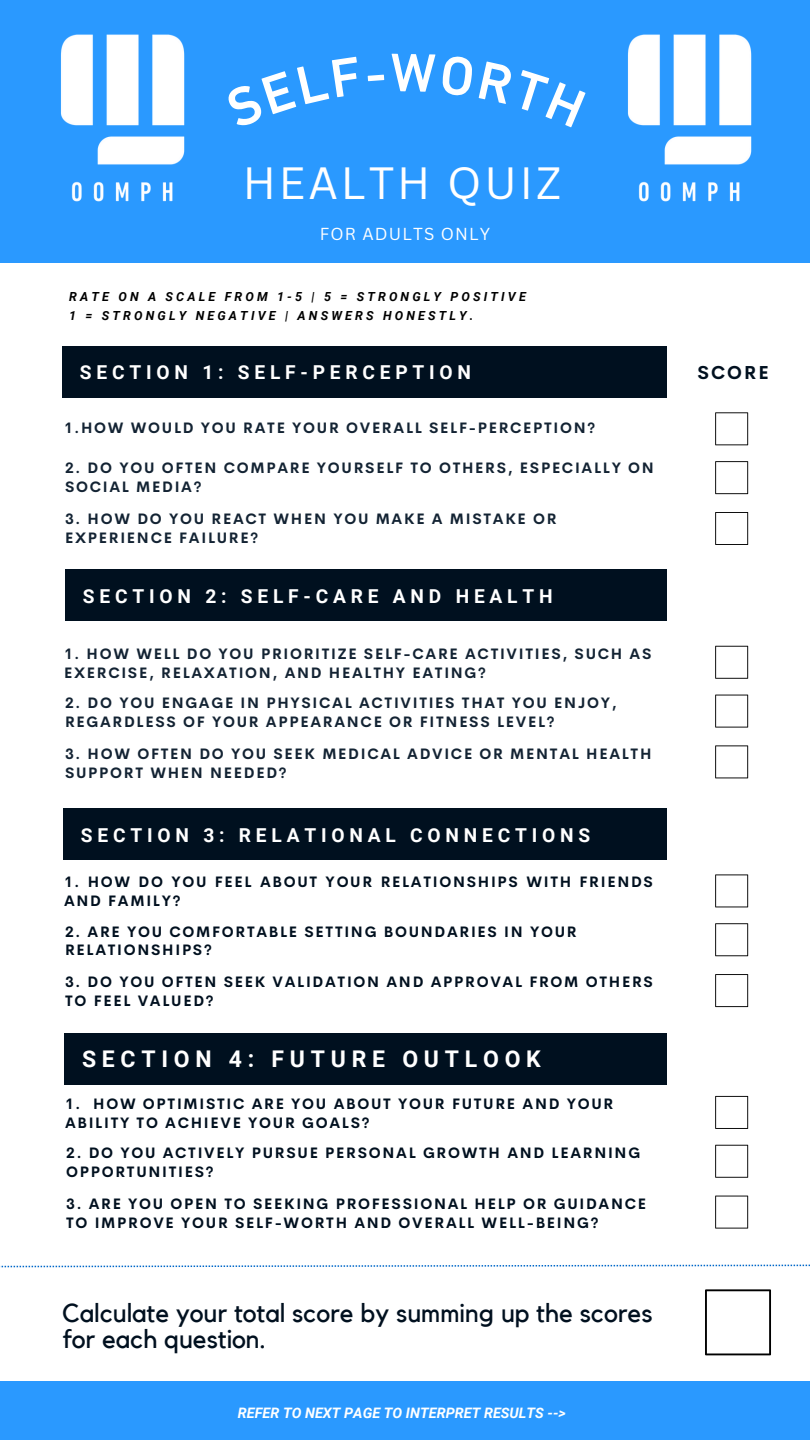
<style>
.page{position:relative;width:810px;height:1440px;background:#fff}
.page>*{position:absolute;margin:0;border:0;box-sizing:border-box;transform-origin:0 0}
.t1{font:44px "Canva Sans";letter-spacing:.07em;color:#fff}
.t2{font:25.9px/25.5px "Kollektif";color:#00101f}
.t3{font:700 23px "Roboto";letter-spacing:.25em;color:#fff}
.t4{font:700 19.2px "Roboto";letter-spacing:.25em;color:#fff}
.t5{font:700 18.4px "Cerebri Sans";letter-spacing:.115em;color:#00101f}
.t6{font:16.9px "Canva Sans";letter-spacing:.07em;color:#fff}
.t7{font:700 14.8px/18.9px "Cerebri Sans";letter-spacing:.115em;color:#132333}
.t8{font:700 14.8px/18.9px "Cerebri Sans";letter-spacing:.115em;color:#00101f}
.t9{font:italic 700 14.4px "Roboto";color:#fff}
.t10{font:italic 700 12.5px "Roboto";letter-spacing:.25em;color:#000}
</style>
<div class="page">
<div style="left:0;top:0;width:810px;height:263px;background:#2a99ff"></div>
<div style="left:62px;top:347px;width:604px;height:51px;background:#00101f"></div>
<div style="left:65px;top:570px;width:601px;height:51px;background:#00101f"></div>
<img style="left:60px;top:34px;width:125px;height:168px">
<img style="left:627px;top:34px;width:125px;height:168px">
<div style="left:63px;top:809px;width:603px;height:51px;background:#00101f"></div>
<div style="left:64px;top:1033px;width:602px;height:51px;background:#00101f"></div>
<svg style="left:715px;top:412px;width:33px;height:33px"></svg>
<svg style="left:715px;top:461px;width:33px;height:33px"></svg>
<svg style="left:715px;top:512px;width:33px;height:33px"></svg>
<svg style="left:715px;top:646px;width:33px;height:33px"></svg>
<svg style="left:715px;top:695px;width:33px;height:33px"></svg>
<svg style="left:715px;top:745px;width:33px;height:33px"></svg>
<svg style="left:715px;top:874px;width:33px;height:33px"></svg>
<svg style="left:715px;top:923px;width:33px;height:33px"></svg>
<svg style="left:715px;top:974px;width:33px;height:33px"></svg>
<svg style="left:715px;top:1096px;width:33px;height:33px"></svg>
<svg style="left:715px;top:1145px;width:33px;height:33px"></svg>
<svg style="left:715px;top:1196px;width:33px;height:33px"></svg>
<svg style="left:705px;top:1289px;width:66px;height:66px"></svg>
<div style="left:0;top:1381px;width:810px;height:59px;background:#2a99ff"></div>
<svg style="left:0;top:1264px;width:810px;height:4px"></svg>
<p class="t1" style="left:243px;top:152px;width:320px">HEALTH QUIZ</p>
<p class="t6" style="left:320px;top:222px;width:172px">FOR ADULTS ONLY</p>
<p class="t10" style="left:69px;top:290px;width:458px">RATE ON A SCALE FROM 1-5 | 5 = STRONGLY POSITIVE</p>
<p class="t10" style="left:69px;top:308px;width:406px">1 = STRONGLY NEGATIVE | ANSWERS HONESTLY.</p>
<p class="t4" style="left:80px;top:361px;width:393px">SECTION 1: SELF-PERCEPTION</p>
<h5 class="t7" style="left:64px;top:419px;width:533px">1.HOW WOULD YOU RATE YOUR OVERALL SELF-PERCEPTION?</h5>
<p class="t7" style="left:65px;top:459px;width:590px">2. DO YOU OFTEN COMPARE YOURSELF TO OTHERS, ESPECIALLY ON<br>SOCIAL MEDIA?</p>
<p class="t7" style="left:65px;top:510px;width:493px">3. HOW DO YOU REACT WHEN YOU MAKE A MISTAKE OR<br>EXPERIENCE FAILURE?</p>
<p class="t4" style="left:83px;top:585px;width:471px">SECTION 2: SELF-CARE AND HEALTH</p>
<p class="t7" style="left:64px;top:644px;width:589px">1. HOW WELL DO YOU PRIORITIZE SELF-CARE ACTIVITIES, SUCH AS<br>EXERCISE, RELAXATION, AND HEALTHY EATING?</p>
<h5 class="t7" style="left:65px;top:693px;width:553px">2. DO YOU ENGAGE IN PHYSICAL ACTIVITIES THAT YOU ENJOY,<br>REGARDLESS OF YOUR APPEARANCE OR FITNESS LEVEL?</h5>
<p class="t7" style="left:65px;top:744px;width:588px">3. HOW OFTEN DO YOU SEEK MEDICAL ADVICE OR MENTAL HEALTH<br>SUPPORT WHEN NEEDED?</p>
<p class="t4" style="left:81px;top:824px;width:511px">SECTION 3: RELATIONAL CONNECTIONS</p>
<p class="t8" style="left:64px;top:873px;width:590px">1. HOW DO YOU FEEL ABOUT YOUR RELATIONSHIPS WITH FRIENDS<br>AND FAMILY?</p>
<p class="t8" style="left:65px;top:922px;width:513px">2. ARE YOU COMFORTABLE SETTING BOUNDARIES IN YOUR<br>RELATIONSHIPS?</p>
<p class="t8" style="left:65px;top:973px;width:589px">3. DO YOU OFTEN SEEK VALIDATION AND APPROVAL FROM OTHERS<br>TO FEEL VALUED?</p>
<p class="t3" style="left:82px;top:1046px;width:460px">SECTION 4: FUTURE OUTLOOK</p>
<p class="t8" style="left:65px;top:1095px;width:550px">1. HOW OPTIMISTIC ARE YOU ABOUT YOUR FUTURE AND YOUR<br>ABILITY TO ACHIEVE YOUR GOALS?</p>
<p class="t8" style="left:66px;top:1143px;width:576px">2. DO YOU ACTIVELY PURSUE PERSONAL GROWTH AND LEARNING<br>OPPORTUNITIES?</p>
<h4 class="t8" style="left:66px;top:1194px;width:581px">3. ARE YOU OPEN TO SEEKING PROFESSIONAL HELP OR GUIDANCE<br>TO IMPROVE YOUR SELF-WORTH AND OVERALL WELL-BEING?</h4>
<p class="t2" style="left:62px;top:1301px;width:592px">Calculate your total score by summing up the scores for each question.</p>
<p class="t9" style="left:238px;top:1405px;width:329px">REFER TO NEXT PAGE TO INTERPRET RESULTS --&gt;</p>
<p class="t5" style="left:697px;top:360px;width:73px">SCORE</p>
</div>
